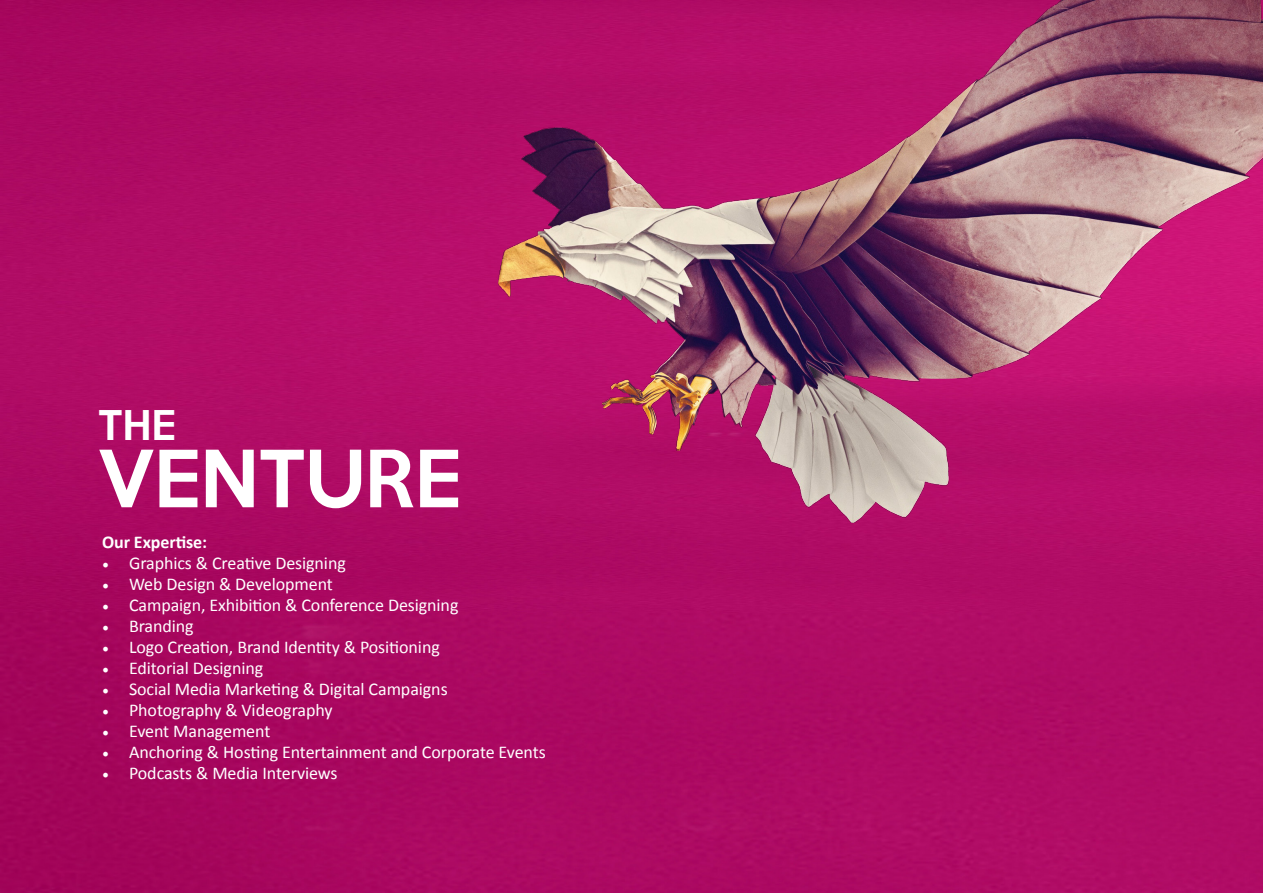
<style>
.page{position:relative;width:1263px;height:893px;background:#fff}
.page>*{position:absolute;margin:0;border:0;box-sizing:border-box;transform-origin:0 0}
.t1{font:500 72px "Keep Calm";letter-spacing:-.005em;color:#fff}
.t2{font:500 37.5px "Keep Calm";color:#fff}
.t3{font:18px "Calibri";letter-spacing:-.005em;color:#fff}
.t4{font:700 18px "Calibri";letter-spacing:-.005em;color:#fff}
.s1{font-family:"Minion Pro"}
</style>
<div class="page">
<img style="left:0;top:0;width:1263px;height:893px">
<img style="left:433px;top:0;width:830px;height:614px">
<h2 class="t2" style="left:98px;top:393px;width:79px">THE</h2>
<h1 class="t1" style="left:98px;top:416px;width:364px">VENTURE</h1>
<p class="t4" style="left:102px;top:529px;width:107px">Our Expertise:</p>
<p class="t3" style="left:102px;top:551px;width:245px"><span class="s1">•</span> Graphics &amp; Creative Designing</p>
<p class="t3" style="left:102px;top:572px;width:232px"><span class="s1">•</span> Web Design &amp; Development</p>
<p class="t3" style="left:102px;top:593px;width:358px"><span class="s1">•</span> Campaign, Exhibition &amp; Conference Designing</p>
<p class="t3" style="left:102px;top:614px;width:93px"><span class="s1">•</span> Branding</p>
<p class="t3" style="left:102px;top:635px;width:339px"><span class="s1">•</span> Logo Creation, Brand Identity &amp; Positioning</p>
<p class="t3" style="left:102px;top:656px;width:163px"><span class="s1">•</span> Editorial Designing</p>
<p class="t3" style="left:102px;top:677px;width:347px"><span class="s1">•</span> Social Media Marketing &amp; Digital Campaigns</p>
<p class="t3" style="left:102px;top:698px;width:232px"><span class="s1">•</span> Photography &amp; Videography</p>
<p class="t3" style="left:102px;top:719px;width:170px"><span class="s1">•</span> Event Management</p>
<p class="t3" style="left:102px;top:740px;width:445px"><span class="s1">•</span> Anchoring &amp; Hosting Entertainment and Corporate Events</p>
<p class="t3" style="left:102px;top:761px;width:237px"><span class="s1">•</span> Podcasts &amp; Media Interviews</p>
</div>
